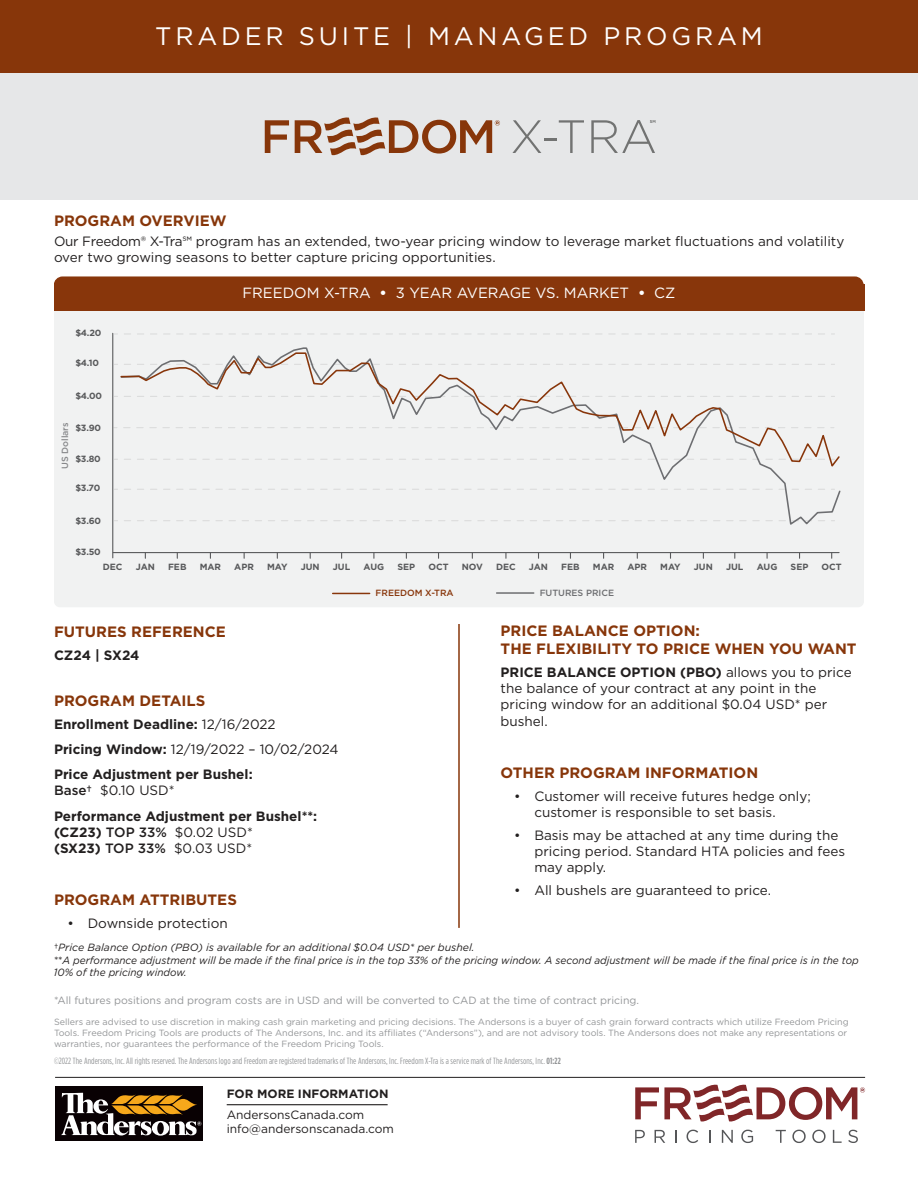
<style>
.page{position:relative;width:918px;height:1188px;background:#fff}
.page>*{position:absolute;margin:0;border:0;box-sizing:border-box;transform-origin:0 0}
.t1{font:25.35px "Gotham";letter-spacing:.15em;color:#fff}
.t2{font:700 15px/18px "Gotham";color:#87360a}
.t3{font:14.85px "Gotham";color:#fff}
.t4{font:13.5px/16.2px "Gotham";color:#221f1f}
.t5{font:700 13.5px/25px "Gotham";color:#221f1f}
.t6{font:12px/14.4px "Gotham";color:#221f1f}
.t7{font:700 12px "Gotham";color:#221f1f}
.t8{font:italic 10.5px/12.6px "Gotham";color:#221f1f}
.t9{font:10.5px "Gotham";color:#939597}
.t10{font:9px/10.8px "Gotham";color:#939597}
.t11{font:9px "Gotham Condensed";letter-spacing:.01em;color:#939597}
.t12{font:700 9px "Gotham";color:#58595b}
.t13{font:500 9px "Gotham";color:#6d6e71}
.t14{font:500 9px "Gotham";color:#88360b}
.s1{font-weight:700}
.s2{font-weight:400}
.s3{font-weight:500}
.s4{font-style:normal}
</style>
<div class="page">
<div style="left:0;top:73px;width:918px;height:127px;background:#e6e7e8"></div>
<div style="left:0;top:0;width:918px;height:73px;background:#87360a"></div>
<hr style="left:458px;top:624px;width:2px;height:304px;background:#87360a">
<svg style="left:265px;top:120px;width:24px;height:33px"></svg>
<svg style="left:295px;top:117px;width:205px;height:39px"></svg>
<svg style="left:512px;top:120px;width:72px;height:33px"></svg>
<svg style="left:591px;top:120px;width:64px;height:33px"></svg>
<hr style="left:55px;top:1077px;width:810px;height:1px;background:#221f1f">
<svg style="left:635px;top:1130px;width:10px;height:13px"></svg>
<svg style="left:655px;top:1130px;width:10px;height:13px"></svg>
<svg style="left:675px;top:1130px;width:1px;height:13px"></svg>
<svg style="left:687px;top:1130px;width:11px;height:13px"></svg>
<svg style="left:709px;top:1130px;width:2px;height:13px"></svg>
<svg style="left:722px;top:1130px;width:11px;height:13px"></svg>
<svg style="left:741px;top:1130px;width:12px;height:13px"></svg>
<svg style="left:776px;top:1130px;width:10px;height:13px"></svg>
<svg style="left:792px;top:1130px;width:14px;height:13px"></svg>
<svg style="left:812px;top:1130px;width:14px;height:13px"></svg>
<svg style="left:833px;top:1130px;width:9px;height:13px"></svg>
<svg style="left:848px;top:1130px;width:10px;height:13px"></svg>
<svg style="left:635px;top:1084px;width:230px;height:38px"></svg>
<div style="left:55px;top:1087px;width:148px;height:54px;background:#090103"></div>
<svg style="left:61px;top:1093px;width:140px;height:43px"></svg>
<hr style="left:227px;top:1104px;width:161px;height:1px;background:#221f1f">
<div style="left:54px;top:285px;width:810px;height:322px;background:#f1f2f2;border-radius:6px"></div>
<svg style="left:124px;top:334px;width:710px;height:1px"></svg>
<svg style="left:54px;top:276px;width:810px;height:8px;background:#8f421a"></svg>
<div style="left:54px;top:284px;width:810px;height:26px;background:#88360b"></div>
<hr style="left:113px;top:552px;width:726px;height:1px;background:#58595b">
<hr style="left:112px;top:333px;width:1px;height:225px;background:#58595b">
<hr style="left:497px;top:592px;width:37px;height:2px;background:#6d6e71">
<hr style="left:333px;top:593px;width:37px;height:1px;background:#88360b">
<svg style="left:124px;top:347px;width:717px;height:178px"></svg>
<svg style="left:120px;top:352px;width:721px;height:117px"></svg>
<h1 class="t1" style="left:155px;top:25px;width:609px">TRADER SUITE | MANAGED PROGRAM</h1>
<p class="t2" style="left:54px;top:213px;width:174px">PROGRAM OVERVIEW</p>
<p class="t4" style="left:54px;top:234px;width:792px">Our Freedom® X-Tra℠ program has an extended, two-year pricing window to leverage market fluctuations and volatility over two growing seasons to better capture pricing opportunities.</p>
<p class="t12" style="left:75px;top:329px;width:27px">$4.20</p>
<p class="t12" style="left:75px;top:359px;width:25px">$4.10</p>
<p class="t12" style="left:75px;top:392px;width:28px">$4.00</p>
<p class="t12" style="left:75px;top:424px;width:27px">$3.90</p>
<p class="t12" style="left:75px;top:455px;width:27px">$3.80</p>
<p class="t12" style="left:75px;top:484px;width:26px">$3.70</p>
<p class="t12" style="left:75px;top:517px;width:27px">$3.60</p>
<p class="t12" style="left:75px;top:548px;width:27px">$3.50</p>
<p class="t13" style="left:61px;top:469px;width:48px;rotate:-90deg">US Dollars</p>
<p class="t3" style="left:243px;top:286px;width:434px">FREEDOM X-TRA <span class="s1">•</span> 3 YEAR AVERAGE VS. MARKET <span class="s1">•</span> CZ</p>
<p class="t12" style="left:103px;top:563px;width:21px">DEC</p>
<p class="t12" style="left:168px;top:563px;width:20px">FEB</p>
<p class="t12" style="left:822px;top:563px;width:22px">OCT</p>
<p class="t12" style="left:200px;top:563px;width:23px">MAR</p>
<p class="t12" style="left:234px;top:563px;width:21px">APR</p>
<p class="t12" style="left:267px;top:563px;width:22px">MAY</p>
<p class="t12" style="left:301px;top:563px;width:20px">JUN</p>
<p class="t12" style="left:333px;top:563px;width:19px">JUL</p>
<p class="t12" style="left:364px;top:563px;width:22px">AUG</p>
<p class="t12" style="left:397px;top:563px;width:19px">SEP</p>
<p class="t12" style="left:428px;top:563px;width:22px">OCT</p>
<p class="t12" style="left:462px;top:563px;width:23px">NOV</p>
<p class="t12" style="left:496px;top:563px;width:21px">DEC</p>
<p class="t12" style="left:529px;top:563px;width:21px">JAN</p>
<p class="t12" style="left:561px;top:563px;width:20px">FEB</p>
<p class="t12" style="left:593px;top:563px;width:23px">MAR</p>
<p class="t12" style="left:627px;top:563px;width:21px">APR</p>
<p class="t12" style="left:660px;top:563px;width:22px">MAY</p>
<p class="t12" style="left:694px;top:563px;width:20px">JUN</p>
<p class="t12" style="left:726px;top:563px;width:19px">JUL</p>
<p class="t12" style="left:757px;top:563px;width:22px">AUG</p>
<p class="t12" style="left:791px;top:563px;width:19px">SEP</p>
<p class="t12" style="left:136px;top:563px;width:21px">JAN</p>
<p class="t2" style="left:54px;top:624px;width:173px">FUTURES REFERENCE</p>
<p class="t5" style="left:54px;top:644px;width:87px">CZ24 | SX24</p>
<p class="t2" style="left:54px;top:693px;width:153px">PROGRAM DETAILS</p>
<p class="t5" style="left:54px;top:712px;width:286px">Enrollment Deadline: <span class="s2">12/16/2022<br></span>Pricing Window: <span class="s2">12/19/2022 – 10/02/2024<br></span>Price Adjustment per Bushel:</p>
<p class="t5" style="left:54px;top:779px;width:265px"><span class="s3">Base†</span> <span class="s2">$0.10 USD*<br></span>Performance Adjustment per Bushel**:</p>
<p class="t4" style="left:54px;top:825px;width:200px"><span class="s1">(CZ23)</span> <span class="s3">TOP 33%</span> $0.02 USD* <span class="s1">(SX23)</span> <span class="s3">TOP 33%</span> $0.03 USD*</p>
<p class="t2" style="left:54px;top:891px;width:184px">PROGRAM ATTRIBUTES</p>
<p class="t4" style="left:68px;top:916px;width:162px">• Downside protection</p>
<p class="t14" style="left:376px;top:589px;width:80px">FREEDOM X-TRA</p>
<p class="t13" style="left:540px;top:589px;width:76px">FUTURES PRICE</p>
<p class="t2" style="left:501px;top:622px;width:358px">PRICE BALANCE OPTION:<br>THE FLEXIBILITY TO PRICE WHEN YOU WANT</p>
<p class="t4" style="left:501px;top:665px;width:353px"><span class="s1">PRICE BALANCE OPTION (PBO)</span> allows you to price the balance of your contract at any point in the pricing window for an additional $0.04 USD* per bushel.</p>
<p class="t2" style="left:501px;top:764px;width:259px">OTHER PROGRAM INFORMATION</p>
<p class="t4" style="left:534px;top:788px;width:278px;text-indent:-20px">• Customer will receive futures hedge only; customer is responsible to set basis.</p>
<p class="t4" style="left:534px;top:828px;width:312px;text-indent:-20px">• Basis may be attached at any time during the pricing period. Standard HTA policies and fees may apply.</p>
<p class="t4" style="left:514px;top:883px;width:259px">• All bushels are guaranteed to price.</p>
<p class="t8" style="left:54px;top:942px;width:806px"><span class="s4">†</span>Price Balance Option (PBO) is available for an additional $0.04 USD* per bushel.<br><span class="s4">**</span>A performance adjustment will be made if the final price is in the top 33% of the pricing window. A second adjustment will be made if the final price is in the top<br>10% of the pricing window.</p>
<p class="t9" style="left:54px;top:995px;width:587px">*All futures positions and program costs are in USD and will be converted to CAD at the time of contract pricing.</p>
<p class="t10" style="left:54px;top:1017px;width:796px">Sellers are advised to use discretion in making cash grain marketing and pricing decisions. The Andersons is a buyer of cash grain forward contracts which utilize Freedom Pricing<br>Tools. Freedom Pricing Tools are products of The Andersons, Inc. and its affiliates (“Andersons”), and are not advisory tools. The Andersons does not make any representations or warranties, nor guarantees the performance of the Freedom Pricing Tools.</p>
<p class="t11" style="left:54px;top:1057px;width:508px">©2022 The Andersons, Inc. All rights reserved. The Andersons logo and Freedom are registered trademarks of The Andersons, Inc. Freedom X-Tra is a service mark of The Andersons, Inc. <span class="s1">01:22</span></p>
<p class="t7" style="left:227px;top:1088px;width:163px">FOR MORE INFORMATION</p>
<p class="t6" style="left:227px;top:1108px;width:169px">AndersonsCanada.com info@andersonscanada.com</p>
</div>
